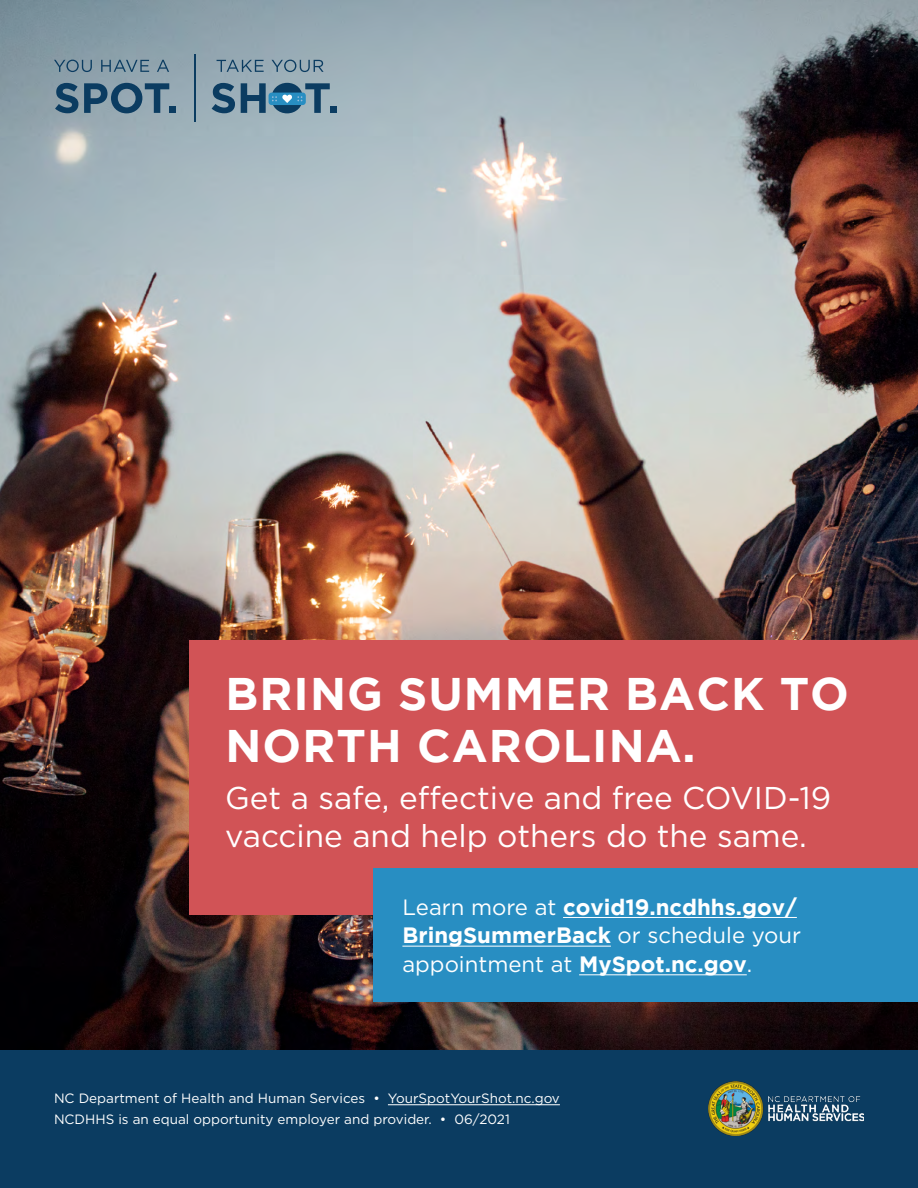
<style>
.page{position:relative;width:918px;height:1188px;background:#fff}
.page>*{position:absolute;margin:0;border:0;box-sizing:border-box;transform-origin:0 0}
.t1{font:700 45.6px/52.2px "Gotham";letter-spacing:.025em;color:#fff}
.t2{font:31.5px/37.8px "Gotham";color:#fff}
.t3{font:700 22.2px/28.7px "Gotham";color:#fff}
.t4{font:13.5px/21px "Gotham";color:#fff}
.s1{font-weight:400}
</style>
<div class="page">
<img style="left:0;top:0;width:918px;height:1051px">
<svg style="left:217px;top:60px;width:47px;height:12px"></svg>
<svg style="left:272px;top:60px;width:52px;height:12px"></svg>
<svg style="left:212px;top:83px;width:23px;height:30px"></svg>
<svg style="left:241px;top:83px;width:25px;height:30px"></svg>
<div style="left:330px;top:106px;width:6px;height:7px;background:#0b3c61"></div>
<hr style="left:194px;top:54px;width:1px;height:68px;background:#0b3c61">
<svg style="left:54px;top:60px;width:38px;height:12px"></svg>
<svg style="left:101px;top:60px;width:48px;height:12px"></svg>
<svg style="left:157px;top:60px;width:12px;height:12px"></svg>
<svg style="left:55px;top:83px;width:23px;height:30px"></svg>
<svg style="left:84px;top:83px;width:85px;height:30px;background:#53758b"></svg>
<div style="left:169px;top:106px;width:7px;height:7px;background:#0b3c61"></div>
<div style="left:269px;top:93px;width:37px;height:12px;background:#288ec2;border-radius:3px"></div>
<svg style="left:272px;top:83px;width:58px;height:30px"></svg>
<div style="left:190px;top:640px;width:728px;height:274px;background:#d15356"></div>
<div style="left:373px;top:868px;width:545px;height:133px;background:#288ec2"></div>
<hr style="left:563px;top:917px;width:234px;height:1px;background:#fff">
<hr style="left:402px;top:946px;width:209px;height:1px;background:#fff">
<hr style="left:579px;top:975px;width:168px;height:1px;background:#fff">
<div style="left:0;top:1051px;width:918px;height:137px;background:#0b3c61"></div>
<hr style="left:388px;top:1104px;width:172px;height:1px;background:#fff">
<img style="left:709px;top:1081px;width:155px;height:55px">
<h1 class="t1" style="left:225px;top:667px;width:625px">BRING SUMMER BACK TO<br>NORTH CAROLINA.</h1>
<h2 class="t2" style="left:225px;top:779px;width:608px">Get a safe, effective and free COVID-19 vaccine and help others do the same.</h2>
<h3 class="t3" style="left:402px;top:892px;width:400px"><span class="s1">Learn more at</span> covid19.ncdhhs.gov/<br>BringSummerBack <span class="s1">or schedule your appointment at</span> MySpot.nc.gov<span class="s1">.</span></h3>
<p class="t4" style="left:54px;top:1088px;width:507px">NC Department of Health and Human Services • YourSpotYourShot.nc.gov<br>NCDHHS is an equal opportunity employer and provider. • 06/2021</p>
</div>
